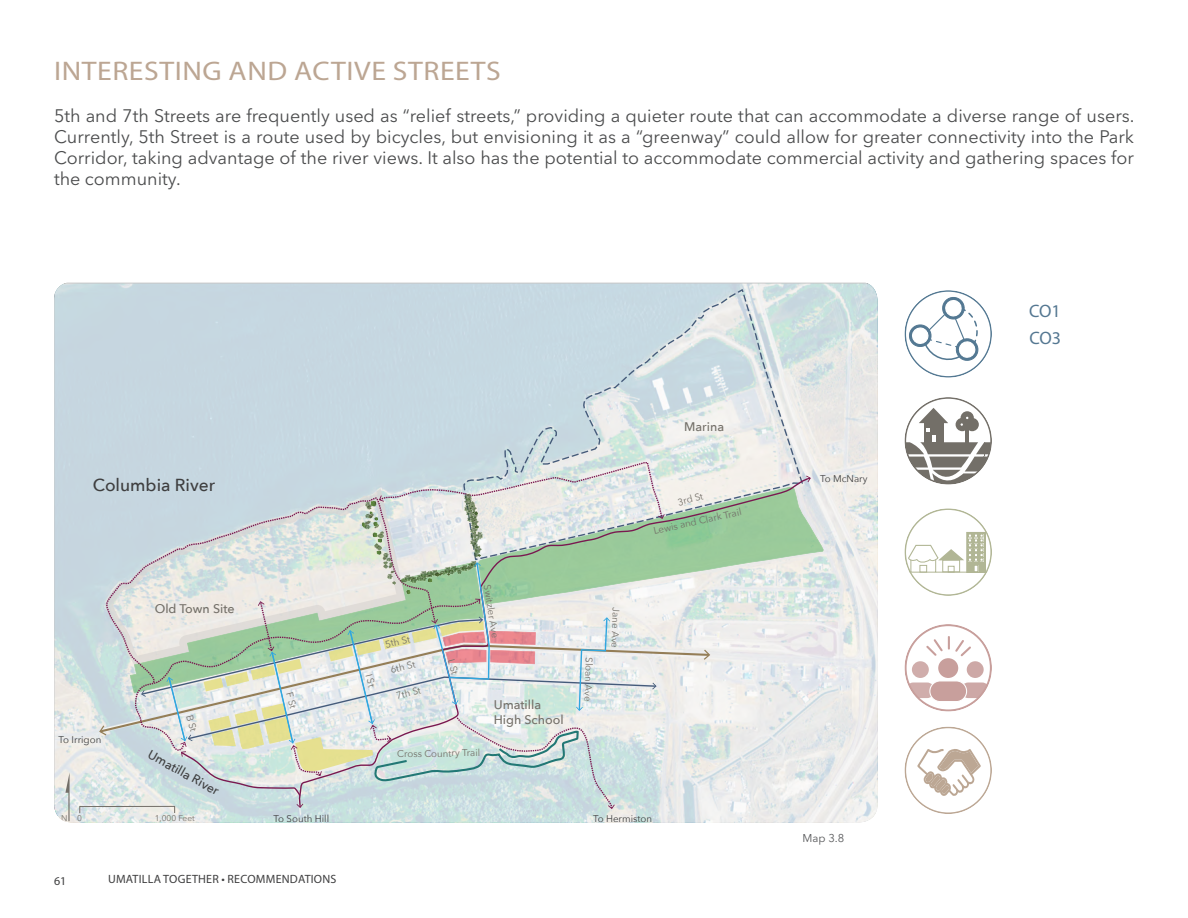
<style>
.page{position:relative;width:1188px;height:918px;background:#fff}
.page>*{position:absolute;margin:0;border:0;box-sizing:border-box;transform-origin:0 0}
.subheaders{font:27px "Myriad Pro";letter-spacing:.02em;color:#bca693;scale:1.1 1}
.Body_Space{font:18px/21px "Avenir Next LT Pro";color:#4b4c4d;text-align:justify}
.t1{font:18px "Myriad Pro";letter-spacing:-.01em;color:#547791}
.t2{font:500 17.4px "Avenir Next";color:#3e3e3f}
.t3{font:500 12.45px/15px "Avenir Next";color:#736f68}
.t4{font:500 12.45px "Avenir Next";color:#3e3e3f}
.t5{font:12px "Myriad Pro";letter-spacing:.02em;color:#3e3e3f}
.t6{font:11.25px "Avenir Next LT Pro";color:#57585a}
.t7{font:9.75px "Avenir Next";color:#736f68}
.t8{font:9.75px "Avenir Next";color:#3e3e3f}
.t9{font:8.4px "Avenir Next";color:#736f68}
</style>
<div class="page">
<svg style="left:54px;top:283px;width:824px;height:539px;fill:#c6d8e1"></svg>
<svg style="left:98px;top:643px;width:36px;height:91px"></svg>
<svg style="left:99px;top:725px;width:7px;height:10px"></svg>
<svg style="left:463px;top:288px;width:341px;height:173px"></svg>
<svg style="left:106px;top:496px;width:34px;height:188px"></svg>
<svg style="left:65px;top:773px;width:5px;height:48px"></svg>
<div style="left:79px;top:806px;width:96px;height:7px;border:1px solid #736f68"></div>
<div style="left:904px;top:290px;width:88px;height:88px;border:2px solid #537892;border-radius:50%"></div>
<svg style="left:909px;top:296px;width:70px;height:67px"></svg>
<svg style="left:905px;top:408px;width:86px;height:76px"></svg>
<svg style="left:904px;top:508px;width:88px;height:88px"></svg>
<svg style="left:906px;top:680px;width:26px;height:20px"></svg>
<svg style="left:964px;top:680px;width:25px;height:20px"></svg>
<svg style="left:966px;top:660px;width:19px;height:19px"></svg>
<div style="left:965px;top:659px;width:21px;height:21px;border:2px solid #fff;border-radius:50%"></div>
<div style="left:930px;top:681px;width:37px;height:21px;background:#c89f9c;border-radius:10px"></div>
<div style="left:929px;top:680px;width:38px;height:22px;border:1px solid #fff;border-radius:10px"></div>
<svg style="left:911px;top:660px;width:19px;height:19px"></svg>
<div style="left:910px;top:659px;width:21px;height:21px;border:2px solid #fff;border-radius:50%"></div>
<svg style="left:926px;top:637px;width:45px;height:20px"></svg>
<div style="left:937px;top:657px;width:22px;height:22px;background:#c89f9c;border-radius:50%"></div>
<div style="left:936px;top:656px;width:24px;height:24px;border:2px solid #fff;border-radius:50%"></div>
<div style="left:905px;top:624px;width:87px;height:88px;border:2px solid #c89f9c;border-radius:50%"></div>
<svg style="left:917px;top:749px;width:64px;height:47px"></svg>
<div style="left:904px;top:727px;width:88px;height:87px;border:2px solid #bca794;border-radius:50%"></div>
<svg style="left:140px;top:461px;width:684px;height:349px"></svg>
<p class="subheaders" style="left:54px;top:54px;width:408px">INTERESTING AND ACTIVE STREETS</p>
<p class="Body_Space" style="left:54px;top:105px;width:1082px">5th and 7th Streets are frequently used as “relief streets,” providing a quieter route that can accommodate a diverse range of users.<br>Currently, 5th Street is a route used by bicycles, but envisioning it as a “greenway” could allow for greater connectivity into the Park Corridor, taking advantage of the river views. It also has the potential to accommodate commercial activity and gathering spaces for the community.</p>
<p class="t1" style="left:1029px;top:300px;width:33px">CO1</p>
<p class="t1" style="left:1029px;top:327px;width:33px">CO3</p>
<p class="t3" style="left:684px;top:419px;width:41px">Marina</p>
<p class="t2" style="left:93px;top:470px;width:124px">Columbia River</p>
<p class="t7" style="left:676px;top:494px;width:28px;rotate:-15deg">3rd St</p>
<p class="t8" style="left:820px;top:470px;width:49px">To McNary</p>
<p class="t7" style="left:652px;top:523px;width:91px;rotate:-13deg">Lewis and Clark Trail</p>
<p class="t3" style="left:155px;top:600px;width:81px">Old Town Site</p>
<p class="t7" style="left:383px;top:636px;width:27px;rotate:-13deg">5th St</p>
<p class="t7" style="left:495px;top:584px;width:55px;rotate:81deg">Switzler Ave</p>
<p class="t7" style="left:625px;top:608px;width:42px;rotate:92deg">Jane Ave</p>
<p class="t7" style="left:389px;top:662px;width:27px;rotate:-14deg">6th St</p>
<p class="t7" style="left:394px;top:688px;width:27px;rotate:-14deg">7th St</p>
<p class="t3" style="left:494px;top:697px;width:71px">Umatilla<br>High School</p>
<p class="t7" style="left:598px;top:657px;width:46px;rotate:92deg">Sloan Ave</p>
<p class="t8" style="left:59px;top:732px;width:44px">To Irrigon</p>
<p class="t4" style="left:154px;top:744px;width:81px;rotate:29deg">Umatilla River</p>
<p class="t7" style="left:397px;top:746px;width:85px;rotate:-1deg">Cross Country Trail</p>
<p class="t9" style="left:61px;top:811px;width:22px">N 0</p>
<p class="t9" style="left:155px;top:811px;width:42px">1,000 Feet</p>
<p class="t8" style="left:274px;top:810px;width:57px">To South Hill</p>
<p class="t8" style="left:593px;top:810px;width:61px">To Hermiston</p>
<p class="t6" style="left:802px;top:832px;width:43px">Map 3.8</p>
<p class="t5" style="left:54px;top:873px;width:14px">61</p>
<p class="t5" style="left:108px;top:872px;width:230px">UMATILLA TOGETHER • RECOMMENDATIONS</p>
</div>
